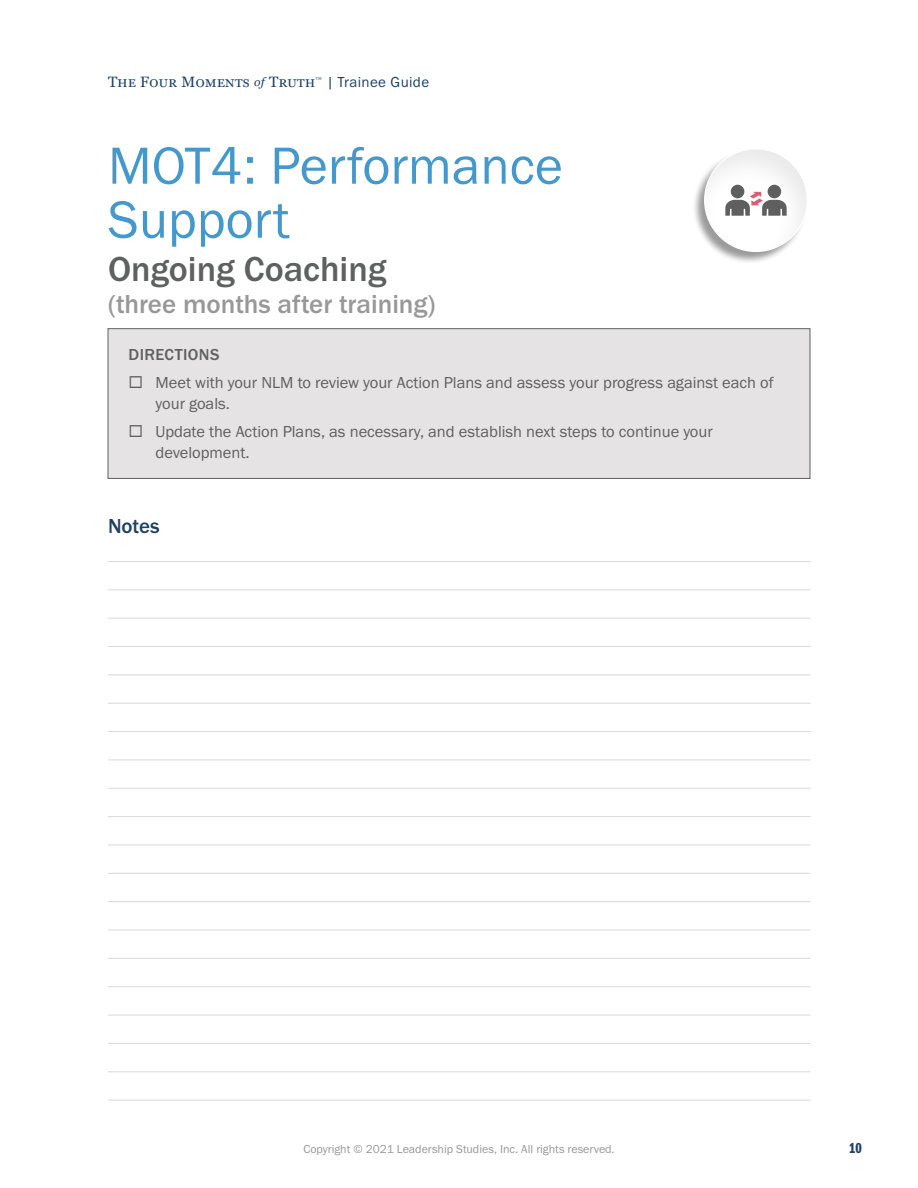
<style>
.page{position:relative;width:918px;height:1188px;background:#fff}
.page>*{position:absolute;margin:0;border:0;box-sizing:border-box;transform-origin:0 0}
.t1{font:54px/54px "Franklin Gothic URW Boo";color:#4598cb}
.t2{font:500 36px "Franklin Gothic URW";color:#5f6060}
.t3{font:500 27px "Franklin Gothic URW";color:#989899}
.t4{font:500 21px "Franklin Gothic URW";color:#1e4164}
.Checkbox_1{font:16.5px/21px "Franklin Gothic URW Boo";color:#5f6060}
.Body_Sans{font:500 16.5px "Franklin Gothic URW";letter-spacing:.025em;color:#5f6060}
.t5{font:15px "Georgia Pro";letter-spacing:.025em;color:#1e4164}
.t6{font:15px "Franklin Gothic URW Boo";letter-spacing:.025em;color:#1e4164}
.t7{font:15px "Franklin Gothic URW Com Dem";color:#1e4164}
.t8{font:12px "Franklin Gothic URW Boo";color:#989899}
.t9{font:6.75px "Georgia Pro";color:#1e4164}
.s1{font-style:italic;font-size:12px}
</style>
<div class="page">
<div style="left:108px;top:329px;width:702px;height:149px;background:#e5e3e3"></div>
<div style="left:108px;top:328px;width:702px;height:151px;border:1px solid #5f6060"></div>
<hr style="left:108px;top:561px;width:702px;height:1px;background:#dad9d8">
<hr style="left:108px;top:590px;width:702px;height:1px;background:#dad9d8">
<hr style="left:108px;top:618px;width:702px;height:1px;background:#dad9d8">
<hr style="left:108px;top:646px;width:702px;height:1px;background:#dad9d8">
<hr style="left:108px;top:675px;width:702px;height:1px;background:#dad9d8">
<hr style="left:108px;top:703px;width:702px;height:1px;background:#dad9d8">
<hr style="left:108px;top:731px;width:702px;height:1px;background:#dad9d8">
<hr style="left:108px;top:760px;width:702px;height:1px;background:#dad9d8">
<hr style="left:108px;top:788px;width:702px;height:1px;background:#dad9d8">
<hr style="left:108px;top:816px;width:702px;height:1px;background:#dad9d8">
<hr style="left:108px;top:845px;width:702px;height:1px;background:#dad9d8">
<hr style="left:108px;top:873px;width:702px;height:1px;background:#dad9d8">
<hr style="left:108px;top:901px;width:702px;height:1px;background:#dad9d8">
<hr style="left:108px;top:930px;width:702px;height:1px;background:#dad9d8">
<hr style="left:108px;top:958px;width:702px;height:1px;background:#dad9d8">
<hr style="left:108px;top:986px;width:702px;height:1px;background:#dad9d8">
<hr style="left:108px;top:1015px;width:702px;height:1px;background:#dad9d8">
<hr style="left:108px;top:1043px;width:702px;height:1px;background:#dad9d8">
<hr style="left:108px;top:1072px;width:702px;height:1px;background:#dad9d8">
<hr style="left:108px;top:1100px;width:702px;height:1px;background:#dad9d8">
<div style="left:692px;top:149px;width:115px;height:113px;background:#000;opacity:.4"></div>
<div style="left:692px;top:148px;width:118px;height:110px;background:#000;opacity:.09"></div>
<div style="left:731px;top:185px;width:13px;height:13px;background:#5f5f5f;border-radius:50%"></div>
<svg style="left:725px;top:192px;width:62px;height:24px"></svg>
<div style="left:768px;top:185px;width:13px;height:13px;background:#5f5f5f;border-radius:50%"></div>
<p class="t5" style="left:108px;top:74px;width:209px">The Four Moments <span class="s1">of</span> Truth</p>
<p class="t9" style="left:316px;top:75px;width:8px">™</p>
<p class="t6" style="left:327px;top:73px;width:104px">| Trainee Guide</p>
<h1 class="t1" style="left:108px;top:138px;width:456px">MOT4: Performance<br>Support</h1>
<h2 class="t2" style="left:108px;top:247px;width:280px">Ongoing Coaching</h2>
<h3 class="t3" style="left:108px;top:288px;width:329px">(three months after training)</h3>
<p class="Body_Sans" style="left:129px;top:345px;width:92px">DIRECTIONS</p>
<p class="Checkbox_1" style="left:156px;top:372px;width:620px">Meet with your NLM to review your Action Plans and assess your progress against each of your goals.</p>
<p class="Checkbox_1" style="left:156px;top:421px;width:559px">Update the Action Plans, as necessary, and establish next steps to continue your development.</p>
<h4 class="t4" style="left:108px;top:513px;width:53px">Notes</h4>
<p class="t8" style="left:303px;top:1141px;width:313px">Copyright © 2021 Leadership Studies, Inc. All rights reserved.</p>
<p class="t7" style="left:849px;top:1137px;width:14px">10</p>
</div>
